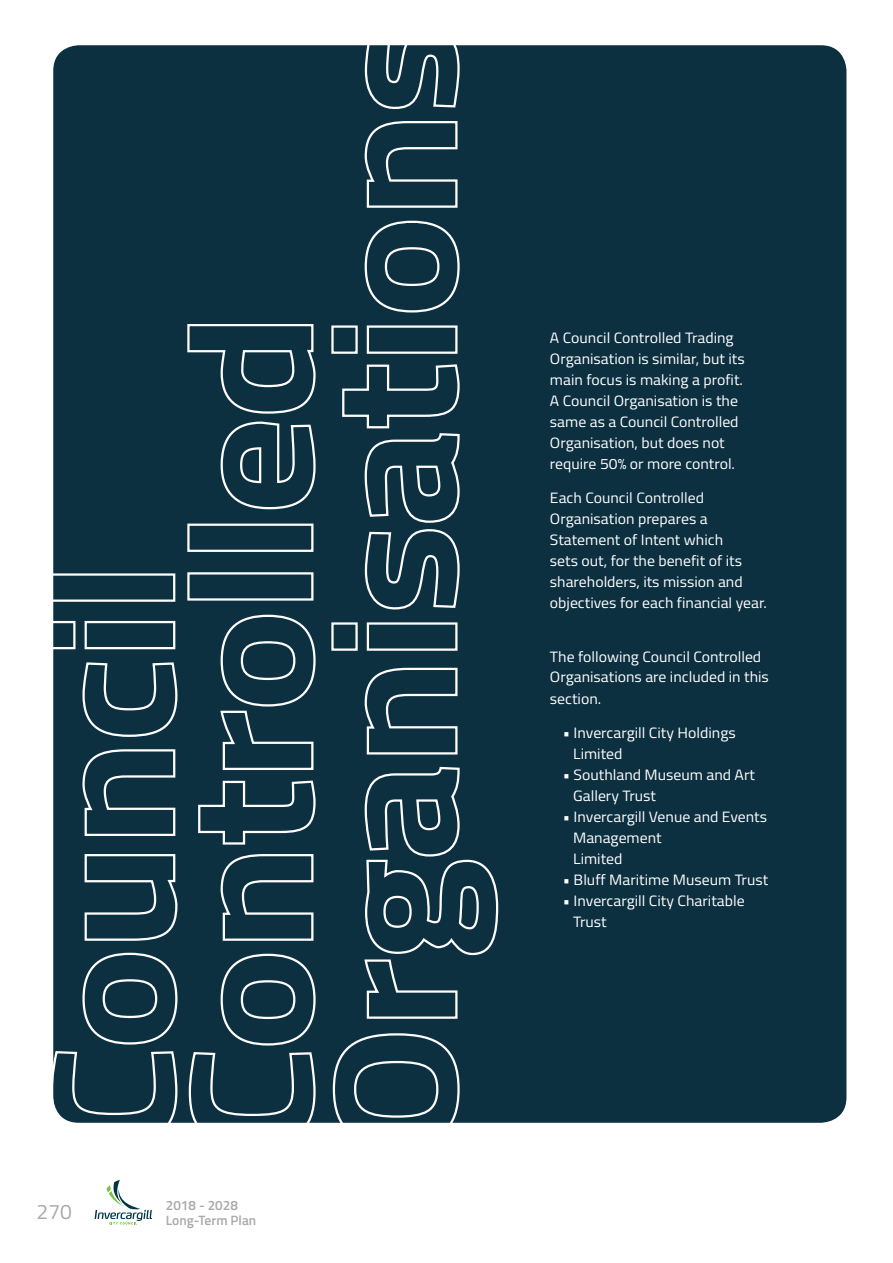
<style>
.page{position:relative;width:893px;height:1263px;background:#fff}
.page>*{position:absolute;margin:0;border:0;box-sizing:border-box;transform-origin:0 0}
.t1{font:21px "Titillium";color:#a8a9ad}
.t2{font:15px/21px "Titillium";color:#fff;scale:1.05 1}
.t3{font:600 13.5px/15px "Titillium";color:#a8a9ad}
</style>
<div class="page">
<svg style="left:95px;top:1180px;width:57px;height:44px"></svg>
<div style="left:53px;top:45px;width:794px;height:1078px;background:#0d3041"></div>
<svg style="left:188px;top:952px;width:129px;height:171px;background:#214151"></svg>
<svg style="left:219px;top:853px;width:96px;height:89px;background:#2b4958"></svg>
<svg style="left:197px;top:780px;width:120px;height:66px;background:#274655"></svg>
<svg style="left:219px;top:614px;width:98px;height:157px;background:#274655"></svg>
<div style="left:187px;top:572px;width:126px;height:29px;border:2px solid #fff"></div>
<div style="left:187px;top:524px;width:126px;height:28px;border:2px solid #fff"></div>
<svg style="left:186px;top:323px;width:131px;height:187px;background:#244453"></svg>
<svg style="left:332px;top:766px;width:167px;height:357px;background:#1f404f"></svg>
<svg style="left:363px;top:667px;width:96px;height:89px;background:#2b4958"></svg>
<svg style="left:330px;top:621px;width:129px;height:31px;background:#395664"></svg>
<svg style="left:341px;top:363px;width:120px;height:248px;background:#264555"></svg>
<svg style="left:330px;top:324px;width:129px;height:31px;background:#395664"></svg>
<svg style="left:363px;top:220px;width:98px;height:94px;background:#274655"></svg>
<svg style="left:363px;top:120px;width:96px;height:89px;background:#2b4958"></svg>
<svg style="left:364px;top:45px;width:97px;height:65px;background:#2d4b5a"></svg>
<svg style="left:53px;top:951px;width:126px;height:172px;background:#224251"></svg>
<svg style="left:83px;top:853px;width:96px;height:89px;background:#2a4958"></svg>
<svg style="left:81px;top:748px;width:95px;height:89px;background:#2b4958"></svg>
<svg style="left:81px;top:663px;width:98px;height:75px;background:#284756"></svg>
<svg style="left:53px;top:620px;width:123px;height:30px;background:#395663"></svg>
<div style="left:49px;top:573px;width:126px;height:29px;border:2px solid #fff"></div>
<h1 class="t1" style="left:37px;top:1196px;width:37px">270</h1>
<p class="t3" style="left:166px;top:1197px;width:92px">2018 - 2028<br>Long-Term Plan</p>
<p class="t2" style="left:550px;top:326px;width:187px">A Council Controlled Trading<br>Organisation is similar, but its main focus is making a profit.<br>A Council Organisation is the same as a Council Controlled<br>Organisation, but does not require 50% or more control.</p>
<p class="t2" style="left:550px;top:486px;width:208px">Each Council Controlled<br>Organisation prepares a<br>Statement of Intent which<br>sets out, for the benefit of its shareholders, its mission and objectives for each financial year.</p>
<p class="t2" style="left:550px;top:647px;width:210px;line-height:19.5px">The following Council Controlled<br>Organisations are included in this</p>
<p class="t2" style="left:550px;top:688px;width:50px">section.</p>
<p class="t2" style="left:573px;top:722px;width:156px;text-indent:-10px">• Invercargill City Holdings<br>Limited</p>
<p class="t2" style="left:573px;top:764px;width:175px;text-indent:-10px">• Southland Museum and Art<br>Gallery Trust</p>
<p class="t2" style="left:573px;top:806px;width:186px;text-indent:-10px">• Invercargill Venue and Events<br>Management<br>Limited</p>
<p class="t2" style="left:563px;top:869px;width:197px">• Bluff Maritime Museum Trust</p>
<p class="t2" style="left:573px;top:890px;width:165px;text-indent:-10px">• Invercargill City Charitable<br>Trust</p>
</div>
